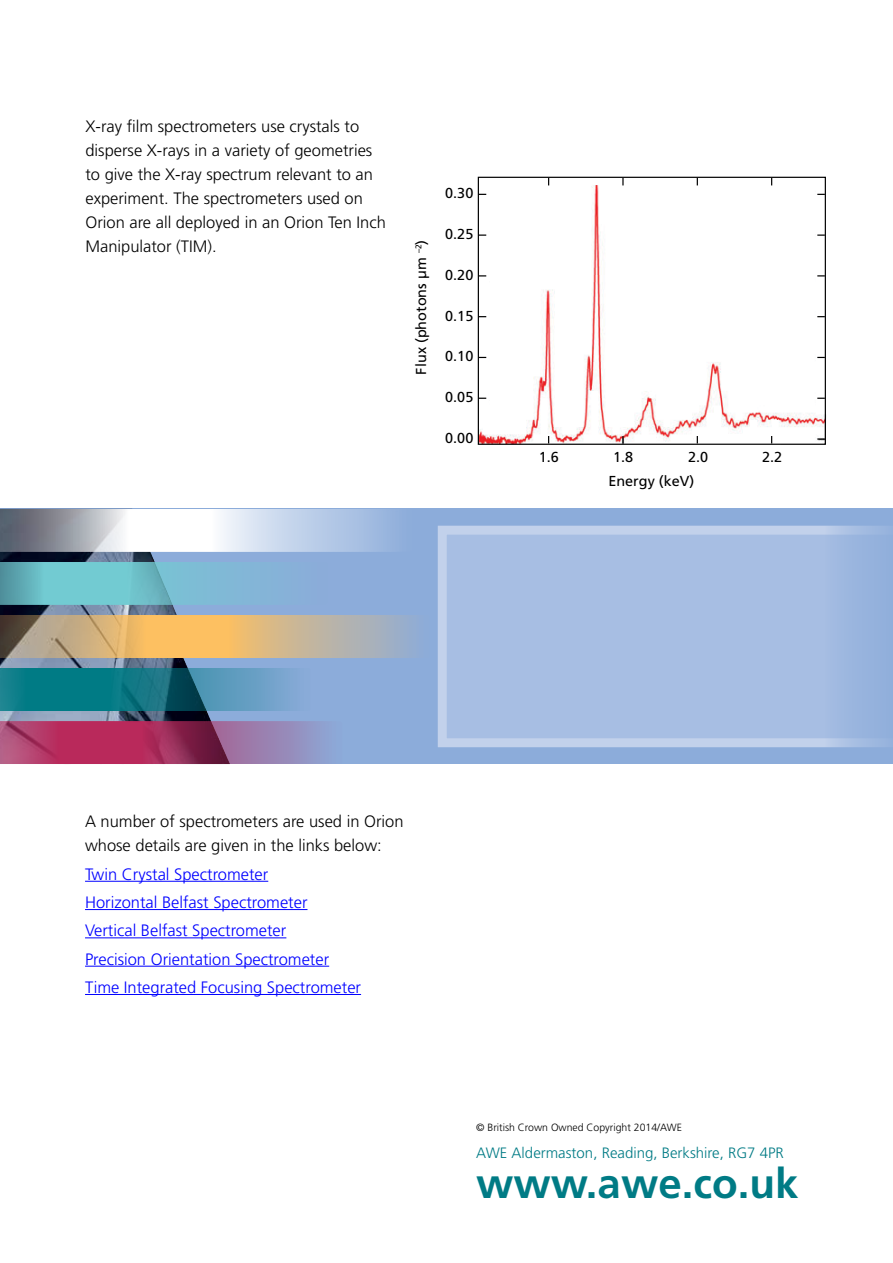
<style>
.page{position:relative;width:893px;height:1263px;background:#fff}
.page>*{position:absolute;margin:0;border:0;box-sizing:border-box;transform-origin:0 0}
.t1{font:700 42px "Frutiger";color:#007b85}
.t2{font:300 16.5px/24px "Frutiger";color:#000}
.t3{font:300 16.5px/28.3px "Frutiger";color:#00f}
.t4{font:300 15px "Frutiger";color:#007b85}
.t5{font:14.4px "Frutiger";color:#000}
.t6{font:300 10.5px "Frutiger";color:#000}
</style>
<div class="page">
<div style="left:0;top:509px;width:893px;height:255px;background:#8cacda"></div>
<img style="left:0;top:551px;width:230px;height:170px">
<svg style="left:0;top:562px;width:242px;height:42px"></svg>
<svg style="left:0;top:668px;width:294px;height:43px;background:#268094"></svg>
<svg style="left:0;top:721px;width:325px;height:43px;background:#a14a78"></svg>
<svg style="left:0;top:615px;width:438px;height:43px;background:#c6ae87"></svg>
<svg style="left:0;top:509px;width:390px;height:42px;background:#c2cbd8"></svg>
<svg style="left:438px;top:526px;width:450px;height:221px;background:#a7bee3"></svg>
<hr style="left:85px;top:881px;width:183px;height:1px;background:#00f">
<hr style="left:85px;top:909px;width:222px;height:1px;background:#00f">
<hr style="left:85px;top:937px;width:201px;height:1px;background:#00f">
<hr style="left:85px;top:966px;width:244px;height:1px;background:#00f">
<hr style="left:85px;top:994px;width:276px;height:1px;background:#00f">
<img style="left:480px;top:185px;width:344px;height:258px">
<div style="left:694px;top:434px;width:87px;height:11px;background:#fff"></div>
<svg style="left:547px;top:434px;width:4px;height:9px"></svg>
<div style="left:478px;top:177px;width:348px;height:268px;border:1px solid #000"></div>
<svg style="left:479px;top:234px;width:7px;height:2px"></svg>
<svg style="left:817px;top:234px;width:8px;height:2px"></svg>
<svg style="left:817px;top:438px;width:8px;height:2px"></svg>
<svg style="left:622px;top:178px;width:2px;height:7px"></svg>
<svg style="left:622px;top:436px;width:2px;height:7px"></svg>
<p class="t2" style="left:85px;top:114px;width:302px">X-ray fi lm spectrometers use crystals to disperse X-rays in a variety of geometries to give the X-ray spectrum relevant to an experiment. The spectrometers used on Orion are all deployed in an Orion Ten Inch Manipulator (TIM).</p>
<p class="t5" style="left:413px;top:374px;width:136px;rotate:-90deg">Flux (photons µm <sup>–2</sup>)</p>
<p class="t5" style="left:445px;top:184px;width:30px">0.30</p>
<p class="t5" style="left:445px;top:225px;width:30px">0.25</p>
<p class="t5" style="left:445px;top:266px;width:30px">0.20</p>
<p class="t5" style="left:445px;top:307px;width:30px">0.15</p>
<p class="t5" style="left:445px;top:348px;width:30px">0.10</p>
<p class="t5" style="left:445px;top:389px;width:30px">0.05</p>
<p class="t5" style="left:445px;top:430px;width:30px">0.00</p>
<p class="t5" style="left:539px;top:448px;width:22px">1.6</p>
<p class="t5" style="left:613px;top:448px;width:22px">1.8</p>
<p class="t5" style="left:688px;top:448px;width:22px">2.0</p>
<p class="t5" style="left:762px;top:448px;width:22px">2.2</p>
<p class="t5" style="left:608px;top:472px;width:87px">Energy (keV)</p>
<p class="t2" style="left:85px;top:809px;width:320px">A number of spectrometers are used in Orion whose details are given in the links below:</p>
<p class="t3" style="left:85px;top:860px;width:278px">Twin Crystal Spectrometer<br>Horizontal Belfast Spectrometer Vertical Belfast Spectrometer<br>Precision Orientation Spectrometer Time Integrated Focusing Spectrometer</p>
<p class="t6" style="left:476px;top:1121px;width:207px">© British Crown Owned Copyright 2014/AWE</p>
<p class="t4" style="left:476px;top:1144px;width:309px">AWE Aldermaston, Reading, Berkshire, RG7 4PR</p>
<h1 class="t1" style="left:476px;top:1159px;width:324px">www.awe.co.uk</h1>
</div>
